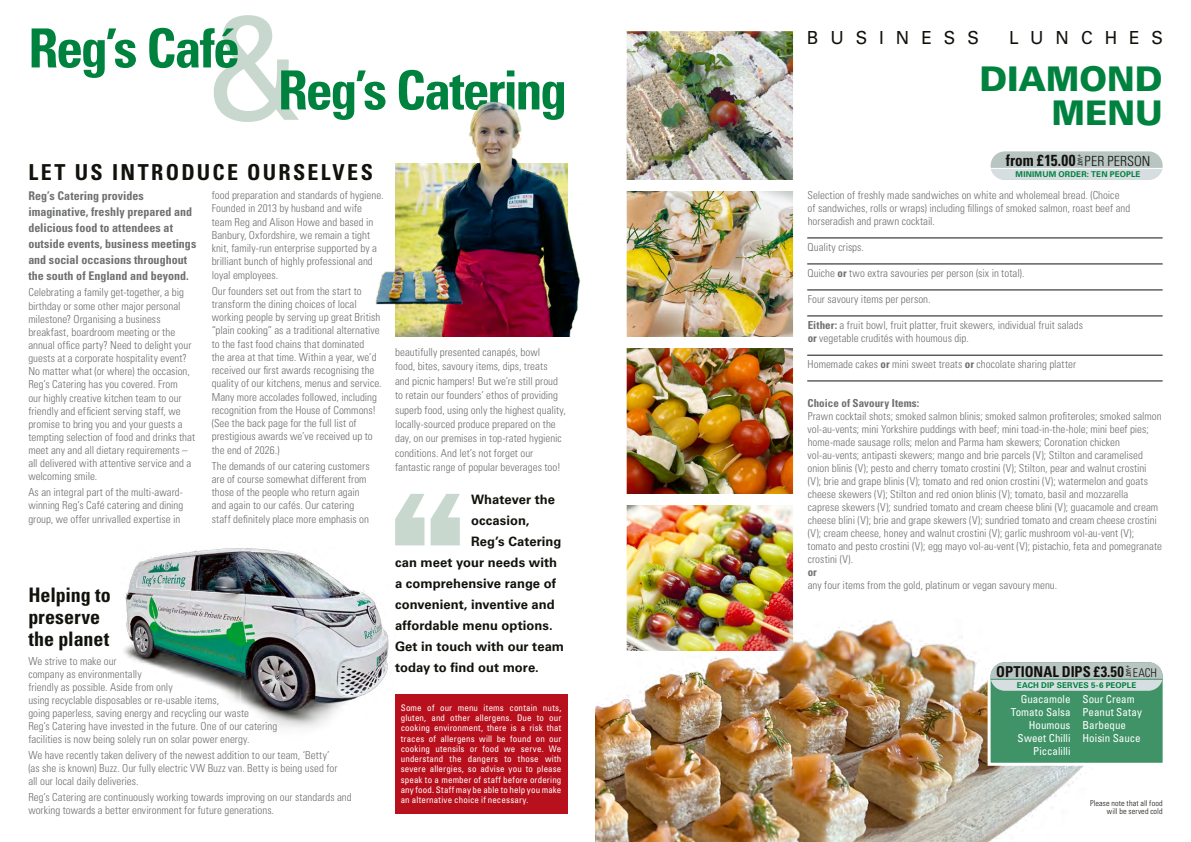
<style>
.page{position:relative;width:1191px;height:842px;background:#fff}
.page>*{position:absolute;margin:0;border:0;box-sizing:border-box;transform-origin:0 0}
.t1{font:condensed 142px "Univers LT Std";color:#c8d8cf}
.t2{font:700 condensed 54px "Univers LT Std";letter-spacing:-.04em;color:#00823f}
.t3{font:900 34px/34px "Univers LT Std";color:#00823f;text-align:right}
.t4{font:700 condensed 22px "Univers LT Std";letter-spacing:.105em;color:#12120d}
.t5{font:700 condensed 20px/22px "Univers LT Std";letter-spacing:-.005em;color:#12120d}
.t6{font:18px "Univers LT Std";letter-spacing:.69em;color:#12120d;scale:.96 1}
.t7{font:700 condensed 16px "Univers LT Std";letter-spacing:.01em;color:#12120d;scale:.95 1}
.t8{font:700 condensed 15px "Univers LT Std";letter-spacing:.005em;color:#12120d}
.t9{font:300 condensed 14px "Univers LT Std";letter-spacing:.005em;color:#12120d}
.t10{font:700 13px "Univers LT Std";letter-spacing:.005em;color:#12120d}
.t11{font:700 condensed 12px/16.1px "Univers LT Std";color:#6f7070}
.t12{font:300 condensed 12px "Univers LT Std";color:#12120d}
.t13{font:300 condensed 11px/13px "Univers LT Std";letter-spacing:.005em;color:#6f7070}
.t14{font:condensed 11px/13px "Univers LT Std";letter-spacing:.005em;color:#fff;text-align:right}
.t15{font:700 condensed 11px "Univers LT Std";letter-spacing:.005em;color:#6f7070}
.t16{font:condensed 9px/10.3px "Univers LT Std";letter-spacing:.01em;color:#fff;text-align:justify}
.t17{font:700 8px "Univers LT Std";letter-spacing:.02em;color:#00823f}
.t18{font:300 condensed 8px/8px "Univers LT Std";letter-spacing:.02em;color:#12120d;text-align:right}
.t19{font:condensed 6.5px "Univers LT Std";letter-spacing:-.11em;color:#12120d}
.s1{font-weight:700}
</style>
<div class="page">
<img style="left:626px;top:505px;width:167px;height:115px">
<img style="left:626px;top:191px;width:167px;height:146px">
<img style="left:626px;top:348px;width:167px;height:146px">
<img style="left:626px;top:31px;width:167px;height:149px">
<img style="left:595px;top:620px;width:487px;height:222px">
<div style="left:990px;top:151px;width:172px;height:29px;background:#b9c5c3;border-radius:14px"></div>
<div style="left:990px;top:169px;width:172px;height:11px;background:#d6dee1"></div>
<hr style="left:990px;top:168px;width:172px;height:1px;background:#fff">
<svg style="left:986px;top:658px;width:177px;height:109px;background:#71ab8d"></svg>
<hr style="left:990px;top:679px;width:172px;height:1px;background:#3f9367">
<img style="left:124px;top:548px;width:265px;height:180px">
<img style="left:375px;top:101px;width:206px;height:236px">
<div style="left:395px;top:694px;width:172px;height:120px;background:#b9101e"></div>
<svg style="left:395px;top:494px;width:65px;height:51px"></svg>
<hr style="left:807px;top:238px;width:355px;height:1px;background:#12120d">
<hr style="left:807px;top:264px;width:355px;height:1px;background:#12120d">
<hr style="left:807px;top:290px;width:355px;height:1px;background:#12120d">
<hr style="left:807px;top:316px;width:355px;height:1px;background:#12120d">
<hr style="left:807px;top:355px;width:355px;height:1px;background:#12120d">
<hr style="left:807px;top:381px;width:355px;height:1px;background:#12120d">
<h1 class="t1" style="left:206px;top:-21px;width:96px">&amp;</h1>
<h2 class="t2" style="left:28px;top:15px;width:213px">Reg’s Café</h2>
<h2 class="t2" style="left:278px;top:57px;width:291px">Reg’s Catering</h2>
<h3 class="t4" style="left:28px;top:158px;width:346px">LET US INTRODUCE OURSELVES</h3>
<p class="t11" style="left:28px;top:187px;width:169px">Reg’s Catering provides imaginative, freshly prepared and delicious food to attendees at outside events, business meetings and social occasions throughout the south of England and beyond.</p>
<p class="t13" style="left:28px;top:286px;width:168px">Celebrating a family get-together, a big birthday or some other major personal milestone? Organising a business breakfast, boardroom meeting or the annual office party? Need to delight your guests at a corporate hospitality event?<br>No matter what (or where) the occasion, Reg’s Catering has you covered. From<br>our highly creative kitchen team to our friendly and efficient serving staff, we promise to bring you and your guests a tempting selection of food and drinks that meet any and all dietary requirements – all delivered with attentive service and a welcoming smile.</p>
<p class="t13" style="left:28px;top:486px;width:157px;text-align:justify">As an integral part of the multi-award&shy;winning Reg’s Café catering and dining group, we offer unrivalled expertise in</p>
<p class="t13" style="left:212px;top:189px;width:173px">food preparation and standards of hygiene.<br>Founded in 2013 by husband and wife team Reg and Alison Howe and based in Banbury, Oxfordshire, we remain a tight knit, family-run enterprise supported by a brilliant bunch of highly professional and loyal employees.</p>
<p class="t13" style="left:212px;top:284px;width:171px">Our founders set out from the start to transform the dining choices of local working people by serving up great British “plain cooking” as a traditional alternative to the fast food chains that dominated<br>the area at that time. Within a year, we’d received our first awards recognising the quality of our kitchens, menus and service.<br>Many more accolades followed, including recognition from the House of Commons! (See the back page for the full list of prestigious awards we’ve received up to the end of 2026.)</p>
<p class="t13" style="left:212px;top:459px;width:159px">The demands of our catering customers are of course somewhat different from those of the people who return again and again to our cafés. Our catering staff definitely place more emphasis on</p>
<h3 class="t5" style="left:28px;top:584px;width:84px">Helping to preserve the planet</h3>
<p class="t13" style="left:28px;top:655px;width:250px">We strive to make our<br>company as environmentally<br>friendly as possible. Aside from only<br>using recyclable disposables or re-usable items,<br>going paperless, saving energy and recycling our waste<br>Reg’s Catering have invested in the future. One of our catering facilities is now being solely run on solar power energy.</p>
<p class="t13" style="left:28px;top:748px;width:310px">We have recently taken delivery of the newest addition to our team, ‘Betty’ (as she is known) Buzz. Our fully electric VW Buzz van. Betty is being used for all our local daily deliveries.</p>
<p class="t13" style="left:28px;top:790px;width:325px">Reg’s Catering are continuously working towards improving on our standards and working towards a better environment for future generations.</p>
<p class="t13" style="left:395px;top:345px;width:172px;line-height:14.4px">beautifully presented canapés, bowl<br>food, bites, savoury items, dips, treats<br>and picnic hampers! But we’re still proud to retain our founders’ ethos of providing superb food, using only the highest quality, locally-sourced produce prepared on the day, on our premises in top-rated hygienic conditions. And let’s not forget our fantastic range of popular beverages too!</p>
<p class="t10" style="left:471px;top:492px;width:85px">Whatever the</p>
<p class="t10" style="left:471px;top:513px;width:60px">occasion,</p>
<p class="t10" style="left:471px;top:534px;width:92px">Reg’s Catering</p>
<p class="t10" style="left:395px;top:555px;width:164px">can meet your needs with</p>
<p class="t10" style="left:395px;top:576px;width:163px">a comprehensive range of</p>
<p class="t10" style="left:395px;top:597px;width:161px">convenient, inventive and</p>
<p class="t10" style="left:395px;top:618px;width:159px">affordable menu options.</p>
<p class="t10" style="left:395px;top:639px;width:171px">Get in touch with our team</p>
<p class="t10" style="left:395px;top:660px;width:145px">today to find out more.</p>
<p class="t16" style="left:401px;top:702px;width:162px">Some of our menu items contain nuts, gluten, and other allergens. Due to our cooking environment, there is a risk that traces of allergens will be found on our cooking utensils or food we serve. We understand the dangers to those with severe allergies, so advise you to please speak to a member of staff before ordering any food. Staff may be able to help you make an alternative choice if necessary.</p>
<h3 class="t6" style="left:807px;top:27px;width:181px">BUSINESS</h3>
<h3 class="t6" style="left:1009px;top:27px;width:162px">LUNCHES</h3>
<h3 class="t3" style="left:979px;top:62px;width:185px">DIAMOND<br>MENU</h3>
<h3 class="t7" style="left:1005px;top:150px;width:75px">from £15.00</h3>
<p class="t19" style="left:1084px;top:154px;width:14px;rotate:90deg">+ VAT</p>
<p class="t9" style="left:1084px;top:153px;width:67px">PER PERSON</p>
<p class="t17" style="left:1015px;top:169px;width:126px">MINIMUM ORDER: TEN PEOPLE</p>
<p class="t13" style="left:807px;top:189px;width:324px">Selection of freshly made sandwiches on white and wholemeal bread. (Choice<br>of sandwiches, rolls or wraps) including fillings of smoked salmon, roast beef and horseradish and prawn cocktail.</p>
<p class="t13" style="left:807px;top:241px;width:58px">Quality crisps.</p>
<p class="t13" style="left:807px;top:267px;width:218px">Quiche <span class="s1">or</span> two extra savouries per person (six in total).</p>
<p class="t13" style="left:807px;top:293px;width:124px">Four savoury items per person.</p>
<p class="t13" style="left:807px;top:319px;width:277px"><span class="s1">Either:</span> a fruit bowl, fruit platter, fruit skewers, individual fruit salads <span class="s1">or</span> vegetable crudités with houmous dip.</p>
<p class="t13" style="left:807px;top:358px;width:270px">Homemade cakes <span class="s1">or</span> mini sweet treats <span class="s1">or</span> chocolate sharing platter</p>
<p class="t15" style="left:807px;top:396px;width:113px">Choice of Savoury Items:</p>
<p class="t13" style="left:807px;top:410px;width:356px">Prawn cocktail shots; smoked salmon blinis; smoked salmon profiteroles; smoked salmon vol-au-vents; mini Yorkshire puddings with beef; mini toad-in-the-hole; mini beef pies; home-made sausage rolls; melon and Parma ham skewers; Coronation chicken vol-au-vents; antipasti skewers; mango and brie parcels (V); Stilton and caramelised onion blinis (V); pesto and cherry tomato crostini (V); Stilton, pear and walnut crostini (V); brie and grape blinis (V); tomato and red onion crostini (V); watermelon and goats cheese skewers (V); Stilton and red onion blinis (V); tomato, basil and mozzarella caprese skewers (V); sundried tomato and cream cheese blini (V); guacamole and cream cheese blini (V); brie and grape skewers (V); sundried tomato and cream cheese crostini (V); cream cheese, honey and walnut crostini (V); garlic mushroom vol-au-vent (V); tomato and pesto crostini (V); egg mayo vol-au-vent (V); pistachio, feta and pomegranate crostini (V).</p>
<p class="t15" style="left:807px;top:565px;width:11px">or</p>
<p class="t13" style="left:807px;top:579px;width:251px">any four items from the gold, platinum or vegan savoury menu.</p>
<h3 class="t8" style="left:996px;top:662px;width:129px">OPTIONAL DIPS £3.50</h3>
<p class="t19" style="left:1132px;top:664px;width:14px;rotate:90deg">+ VAT</p>
<p class="t12" style="left:1133px;top:665px;width:26px">EACH</p>
<p class="t17" style="left:1016px;top:680px;width:121px">EACH DIP SERVES 5-6 PEOPLE</p>
<p class="t14" style="left:1010px;top:693px;width:61px">Guacamole<br>Tomato Salsa<br>Houmous<br>Sweet Chilli<br>Piccalilli</p>
<p class="t14" style="left:1082px;top:693px;width:61px;text-align:left">Sour Cream<br>Peanut Satay<br>Barbeque<br>Hoisin Sauce</p>
<p class="t18" style="left:1090px;top:799px;width:74px">Please note that all food will be served cold</p>
</div>
